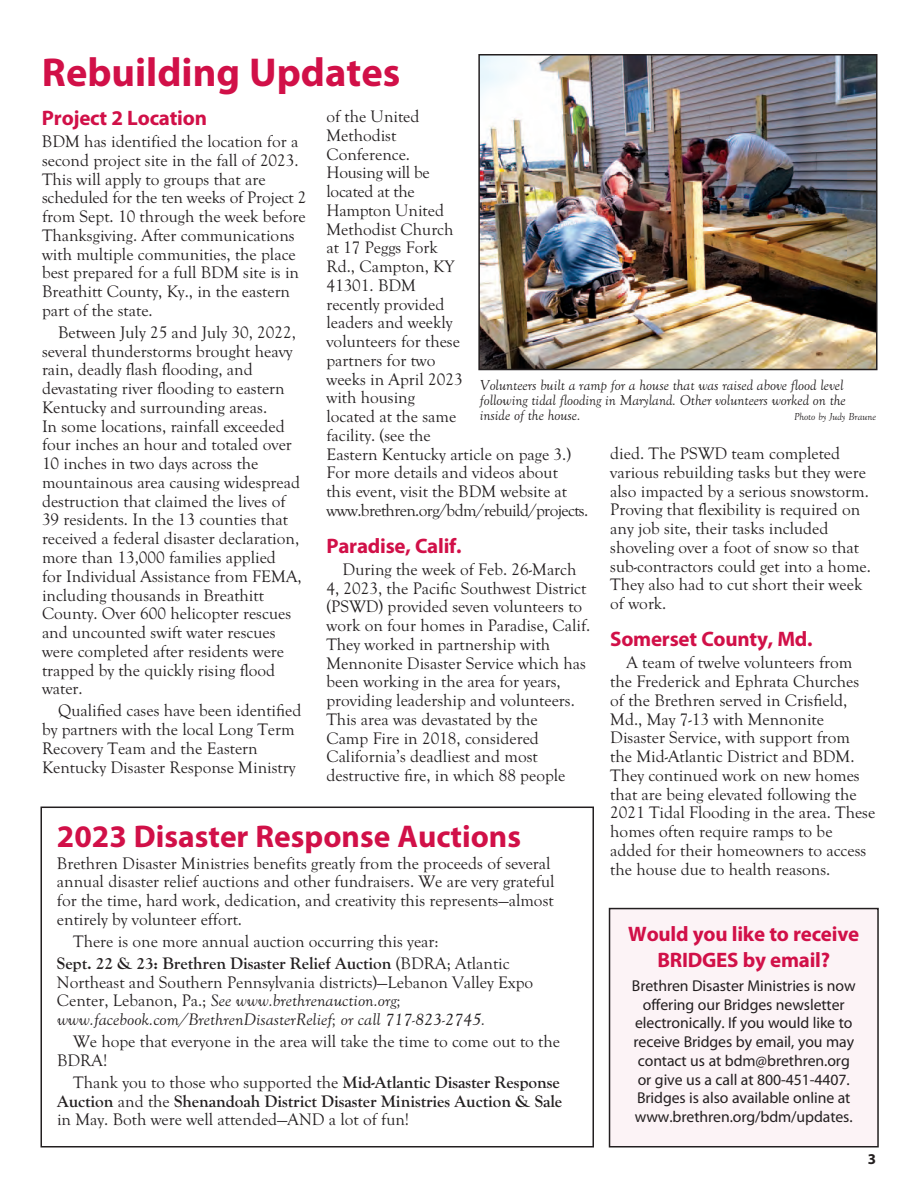
<style>
.page{position:relative;width:918px;height:1188px;background:#fff}
.page>*{position:absolute;margin:0;border:0;box-sizing:border-box;transform-origin:0 0}
.t1{font:700 40.5px "Myriad Pro";color:#d11048}
.t2{font:700 31.5px "Myriad Pro";color:#d11048}
.t3{font:700 21px/26.5px "Myriad Pro";letter-spacing:-.01em;color:#d11048;text-align:center}
.t4{font:17.25px/18.8px "Goudy Old Sty";color:#231f20}
.t5{font:700 17.25px/18.8px "Goudy Old Sty";letter-spacing:-.005em;color:#231f20}
.t6{font:15.75px/18.8px "Myriad Pro";letter-spacing:-.005em;color:#231f20;text-align:center}
.t7{font:italic 15px/15px "Goudy Old Sty";color:#231f20}
.t8{font:700 15px "Myriad Pro";color:#231f20}
.t9{font:italic 10.5px "Goudy Old Sty";color:#231f20}
.s1{font-weight:700}
.s2{font-style:italic}
.s3{font-weight:400}
</style>
<div class="page">
<img style="left:481px;top:57px;width:393px;height:310px">
<div style="left:478px;top:54px;width:399px;height:316px;border:2px solid #231f20"></div>
<div style="left:40px;top:807px;width:554px;height:341px;border:2px solid #231f20"></div>
<div style="left:610px;top:909px;width:268px;height:238px;background:#fcf3f6"></div>
<div style="left:609px;top:908px;width:270px;height:240px;border:2px solid #231f20"></div>
<p class="t1" style="left:42px;top:57px;width:360px">Rebuilding Updates</p>
<p class="t3" style="left:42px;top:107px;width:166px">Project 2 Location</p>
<p class="t4" style="left:42px;top:133px;width:266px">BDM has identified the location for a second project site in the fall of 2023.<br>This will apply to groups that are scheduled for the ten weeks of Project 2 from Sept. 10 through the week before Thanksgiving. After communications with multiple communities, the place best prepared for a full BDM site is in Breathitt County, Ky., in the eastern part of the state.</p>
<p class="t4" style="left:42px;top:324px;width:261px;text-indent:16px">Between July 25 and July 30, 2022, several thunderstorms brought heavy rain, deadly flash flooding, and devastating river flooding to eastern Kentucky and surrounding areas.<br>In some locations, rainfall exceeded four inches an hour and totaled over 10 inches in two days across the mountainous area causing widespread destruction that claimed the lives of 39 residents. In the 13 counties that received a federal disaster declaration, more than 13,000 families applied<br>for Individual Assistance from FEMA, including thousands in Breathitt County. Over 600 helicopter rescues and uncounted swift water rescues were completed after residents were trapped by the quickly rising flood water.</p>
<p class="t4" style="left:42px;top:702px;width:261px;text-indent:16px">Qualified cases have been identified by partners with the local Long Term Recovery Team and the Eastern Kentucky Disaster Response Ministry</p>
<p class="t4" style="left:326px;top:108px;width:263px">of the United<br>Methodist<br>Conference.<br>Housing will be<br>located at the<br>Hampton United<br>Methodist Church<br>at 17 Peggs Fork<br>Rd., Campton, KY<br>41301. BDM<br>recently provided<br>leaders and weekly<br>volunteers for these<br>partners for two<br>weeks in April 2023<br>with housing<br>located at the same<br>facility. (see the<br>Eastern Kentucky article on page 3.)<br>For more details and videos about<br>this event, visit the BDM website at www.brethren.org/bdm/rebuild/projects.</p>
<p class="t3" style="left:326px;top:534px;width:137px">Paradise, Calif.</p>
<p class="t4" style="left:326px;top:561px;width:265px;text-indent:16px">During the week of Feb. 26-March 4, 2023, the Pacific Southwest District (PSWD) provided seven volunteers to work on four homes in Paradise, Calif.<br>They worked in partnership with Mennonite Disaster Service which has been working in the area for years, providing leadership and volunteers.<br>This area was devastated by the<br>Camp Fire in 2018, considered California’s deadliest and most destructive fire, in which 88 people</p>
<p class="t7" style="left:480px;top:378px;width:367px">Volunteers built a ramp for a house that was raised above flood level following tidal flooding in Maryland. Other volunteers worked on the inside of the house.</p>
<p class="t9" style="left:794px;top:412px;width:83px">Photo by Judy Braune</p>
<p class="t4" style="left:610px;top:445px;width:262px">died. The PSWD team completed various rebuilding tasks but they were also impacted by a serious snowstorm.<br>Proving that flexibility is required on any job site, their tasks included shoveling over a foot of snow so that sub-contractors could get into a home.<br>They also had to cut short their week of work.</p>
<p class="t3" style="left:610px;top:628px;width:204px">Somerset County, Md.</p>
<p class="t4" style="left:610px;top:654px;width:267px;text-indent:16px">A team of twelve volunteers from the Frederick and Ephrata Churches of the Brethren served in Crisfield, Md., May 7-13 with Mennonite Disaster Service, with support from the Mid-Atlantic District and BDM.<br>They continued work on new homes that are being elevated following the 2021 Tidal Flooding in the area. These homes often require ramps to be added for their homeowners to access the house due to health reasons.</p>
<p class="t2" style="left:57px;top:824px;width:466px">2023 Disaster Response Auctions</p>
<p class="t4" style="left:57px;top:855px;width:499px">Brethren Disaster Ministries benefits greatly from the proceeds of several annual disaster relief auctions and other fundraisers. We are very grateful for the time, hard work, dedication, and creativity this represents—almost entirely by volunteer effort.</p>
<p class="t4" style="left:73px;top:933px;width:367px">There is one more annual auction occurring this year:</p>
<p class="t4" style="left:57px;top:955px;width:478px"><span class="s1">Sept. 22 &amp; 23: Brethren Disaster Relief Auction</span> (BDRA; Atlantic Northeast and Southern Pennsylvania districts)—Lebanon Valley Expo Center, Lebanon, Pa.; <span class="s2">See www.brethrenauction.org; www.facebook.com/BrethrenDisasterRelief; or call 717-823-2745.</span></p>
<p class="t4" style="left:57px;top:1033px;width:505px;text-indent:16px">We hope that everyone in the area will take the time to come out to the<br>BDRA!</p>
<p class="t5" style="left:57px;top:1074px;width:507px;text-indent:16px"><span class="s3">Thank you to those who supported the</span> Mid-Atlantic Disaster Response<br>Auction <span class="s3">and the</span> Shenandoah District Disaster Ministries Auction &amp; Sale <span class="s3">in May. Both were well attended—AND a lot of fun!</span></p>
<p class="t3" style="left:628px;top:922px;width:233px">Would you like to receive<br>BRIDGES by email?</p>
<p class="t6" style="left:632px;top:978px;width:225px">Brethren Disaster Ministries is now offering our Bridges newsletter electronically. If you would like to receive Bridges by email, you may contact us at bdm@brethren.org or give us a call at 800-451-4407.<br>Bridges is also available online at www.brethren.org/bdm/updates.</p>
<p class="t8" style="left:868px;top:1153px;width:10px">3</p>
</div>
